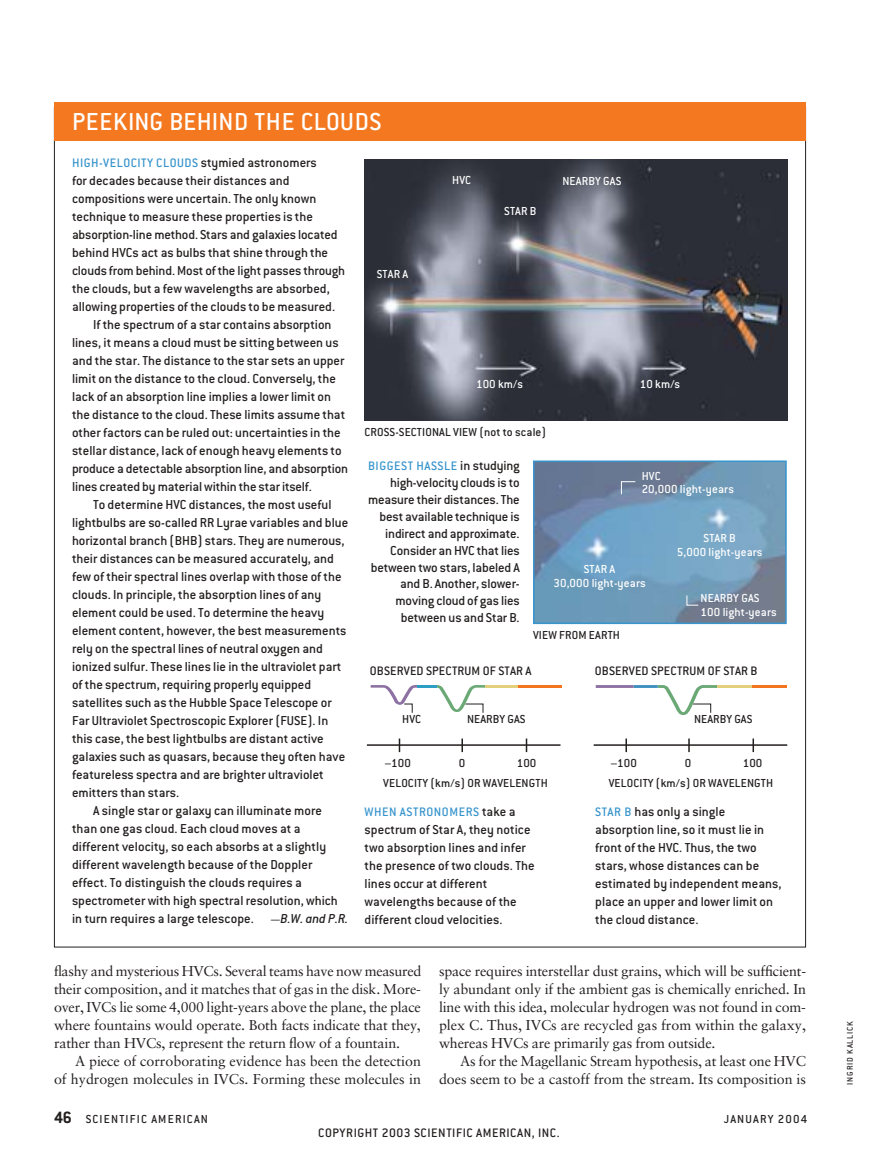
<style>
.page{position:relative;width:878px;height:1161px;background:#fff}
.page>*{position:absolute;margin:0;border:0;box-sizing:border-box;transform-origin:0 0}
.t1{font:500 27px "Conduit ITC";letter-spacing:.015em;color:#fff}
.t2{font:500 14.25px/18px "Conduit ITC";color:#231f1f}
.t3{font:14.25px/18px "Sabon";letter-spacing:-.005em;color:#231f1f;text-align:justify}
.t4{font:500 13.5px "Conduit ITC";letter-spacing:.04em;color:#3794cc}
.t5{font:500 13.5px "Conduit ITC";letter-spacing:.01em;color:#231f1f}
.t6{font:500 13.5px "Conduit ITC";letter-spacing:.04em;color:#231f1f}
.t7{font:500 12.75px "Conduit ITC";letter-spacing:.01em;color:#231f1f}
.t8{font:500 12.75px/13.5px "Conduit ITC";letter-spacing:.01em;color:#fff}
.t9{font:500 12.75px "Conduit ITC";letter-spacing:.09em;color:#231f1f}
.t10{font:500 9px "Conduit ITC";letter-spacing:.09em;color:#231f1f}
.s1{font-size:14.25px;color:#231f1f}
.s2{font-size:12px}
.s3{font-style:italic}
.s4{font-size:13.5px;color:#3794cc}
.s5{font-weight:700;font-size:18px}
</style>
<div class="page">
<img style="left:364px;top:159px;width:424px;height:262px">
<div style="left:54px;top:102px;width:752px;height:39px;background:#f4781f"></div>
<img style="left:536px;top:463px;width:247px;height:158px">
<div style="left:533px;top:460px;width:253px;height:164px;border:2px solid #3794cc"></div>
<hr style="left:367px;top:744px;width:193px;height:2px;background:#231f1f">
<svg style="left:461px;top:739px;width:2px;height:13px"></svg>
<svg style="left:525px;top:739px;width:2px;height:13px"></svg>
<hr style="left:593px;top:744px;width:194px;height:2px;background:#231f1f">
<svg style="left:625px;top:739px;width:2px;height:13px"></svg>
<svg style="left:688px;top:739px;width:1px;height:13px"></svg>
<svg style="left:752px;top:739px;width:2px;height:13px"></svg>
<svg style="left:620px;top:481px;width:79px;height:125px;background:#729fbf"></svg>
<svg style="left:411px;top:705px;width:73px;height:8px"></svg>
<img style="left:417px;top:685px;width:68px;height:27px">
<img style="left:370px;top:685px;width:47px;height:20px">
<img style="left:417px;top:685px;width:19px;height:3px">
<hr style="left:518px;top:685px;width:43px;height:3px;background:#f3751f">
<img style="left:658px;top:685px;width:59px;height:30px">
<img style="left:595px;top:685px;width:62px;height:3px">
<hr style="left:751px;top:685px;width:35px;height:3px;background:#f3751f">
<h1 class="t1" style="left:72px;top:106px;width:311px">PEEKING BEHIND THE CLOUDS</h1>
<p class="t4" style="left:72px;top:156px;width:246px">HIGH-VELOCITY CLOUDS <span class="s1">stymied astronomers</span></p>
<p class="t2" style="left:72px;top:172px;width:219px">for decades because their distances and</p>
<p class="t2" style="left:72px;top:190px;width:246px">compositions were uncertain. The only known</p>
<p class="t2" style="left:72px;top:208px;width:242px">technique to measure these properties is the</p>
<p class="t2" style="left:72px;top:226px;width:267px">absorption-linemethod. Stars and galaxies located</p>
<p class="t2" style="left:72px;top:244px;width:258px">behind HVCs act as bulbs that shine through the</p>
<p class="t2" style="left:72px;top:262px;width:275px">clouds frombehind.Most ofthe light passes through</p>
<p class="t2" style="left:72px;top:280px;width:259px">the clouds, but a few wavelengths are absorbed,</p>
<p class="t2" style="left:72px;top:298px;width:264px">allowing properties of the clouds to be measured.</p>
<p class="t2" style="left:93px;top:316px;width:240px">If the spectrum of a star contains absorption</p>
<p class="t2" style="left:72px;top:334px;width:268px">lines, it means a cloud must be sitting between us</p>
<p class="t2" style="left:72px;top:352px;width:274px">and the star. The distance to the star sets an upper</p>
<p class="t2" style="left:72px;top:370px;width:265px">limit on the distance to the cloud. Conversely, the</p>
<p class="t2" style="left:72px;top:388px;width:260px">lack of an absorption line implies a lower limit on</p>
<p class="t2" style="left:72px;top:406px;width:275px">the distance to the cloud. These limits assume that</p>
<p class="t2" style="left:72px;top:424px;width:270px">other factors can be ruled out: uncertainties in the</p>
<p class="t2" style="left:72px;top:442px;width:271px">stellar distance, lack of enough heavy elements to</p>
<p class="t2" style="left:72px;top:460px;width:278px">produce a detectable absorption line, and absorption</p>
<p class="t2" style="left:72px;top:478px;width:241px">lines created bymaterialwithin the staritself.</p>
<p class="t2" style="left:93px;top:496px;width:240px">To determine HVC distances, the most useful</p>
<p class="t2" style="left:72px;top:514px;width:278px">lightbulbs are so-called RR Lyrae variables and blue</p>
<p class="t2" style="left:72px;top:532px;width:274px">horizontal branch (BHB) stars. They are numerous,</p>
<p class="t2" style="left:72px;top:550px;width:263px">their distances can be measured accurately, and</p>
<p class="t2" style="left:72px;top:568px;width:271px">few of their spectral lines overlap with those of the</p>
<p class="t2" style="left:72px;top:586px;width:251px">clouds. In principle, the absorption lines of any</p>
<p class="t2" style="left:72px;top:604px;width:254px">element could be used. To determine the heavy</p>
<p class="t2" style="left:72px;top:622px;width:276px">element content, however, the best measurements</p>
<p class="t2" style="left:72px;top:640px;width:252px">rely on the spectral lines of neutral oxygen and</p>
<p class="t2" style="left:72px;top:658px;width:271px">ionized sulfur. These lines lie in the ultraviolet part</p>
<p class="t2" style="left:72px;top:676px;width:241px">of the spectrum, requiring properly equipped</p>
<p class="t2" style="left:72px;top:694px;width:261px">satellites such as the Hubble Space Telescope or</p>
<p class="t2" style="left:72px;top:712px;width:258px">Far Ultraviolet Spectroscopic Explorer (FUSE). In</p>
<p class="t2" style="left:72px;top:730px;width:253px">this case, the best lightbulbs are distant active</p>
<p class="t2" style="left:72px;top:748px;width:275px">galaxies such as quasars, because they often have</p>
<p class="t2" style="left:72px;top:766px;width:253px">featureless spectra and are brighter ultraviolet</p>
<p class="t2" style="left:72px;top:784px;width:109px">emitters than stars.</p>
<p class="t2" style="left:93px;top:802px;width:230px">A single star or galaxy can illuminate more</p>
<p class="t2" style="left:72px;top:820px;width:230px">than one gas cloud. Each cloud moves at a</p>
<p class="t2" style="left:72px;top:838px;width:256px">different velocity, so each absorbs at a slightly</p>
<p class="t2" style="left:72px;top:856px;width:242px">different wavelength because of the Doppler</p>
<p class="t2" style="left:72px;top:874px;width:231px">effect. To distinguish the clouds requires a</p>
<p class="t2" style="left:72px;top:892px;width:267px">spectrometer with high spectral resolution, which</p>
<p class="t2" style="left:72px;top:910px;width:278px">in turn requires a large telescope. <span class="s2">—</span><span class="s3">B.W. and P.R.</span></p>
<p class="t8" style="left:452px;top:173px;width:20px">HVC</p>
<p class="t8" style="left:562px;top:174px;width:60px">NEARBY GAS</p>
<p class="t8" style="left:504px;top:204px;width:34px">STAR B</p>
<p class="t8" style="left:377px;top:267px;width:33px">STAR A</p>
<p class="t8" style="left:476px;top:377px;width:48px">100 km/s</p>
<p class="t8" style="left:640px;top:377px;width:42px">10 km/s</p>
<p class="t7" style="left:364px;top:425px;width:183px">CROSS-SECTIONAL VIEW (not to scale)</p>
<p class="t4" style="left:368px;top:458px;width:153px">BIGGEST HASSLE <span class="s1">in studying</span></p>
<p class="t2" style="left:368px;top:474px;width:153px;line-height:17px;text-align:right">high-velocity clouds is to measure their distances. The best available technique is indirect and approximate.<br>Consider an HVC thatlies between two stars, labeled A and B. Another, slower&shy;moving cloud of gas lies between us and Star B.</p>
<p class="t8" style="left:641px;top:469px;width:94px">HVC<br>20,000 light-years</p>
<p class="t8" style="left:677px;top:531px;width:87px;text-align:center">STAR B<br>5,000 light-years</p>
<p class="t8" style="left:553px;top:562px;width:94px;text-align:center">STAR A<br>30,000 light-years</p>
<p class="t8" style="left:700px;top:591px;width:78px">NEARBY GAS<br>100 light-years</p>
<p class="t7" style="left:533px;top:628px;width:88px">VIEW FROM EARTH</p>
<p class="t5" style="left:595px;top:663px;width:164px">OBSERVED SPECTRUM OF STAR B</p>
<p class="t5" style="left:370px;top:663px;width:163px">OBSERVED SPECTRUM OF STAR A</p>
<p class="t7" style="left:402px;top:712px;width:20px">HVC</p>
<p class="t7" style="left:385px;top:756px;width:28px">–100</p>
<p class="t7" style="left:459px;top:756px;width:8px">0</p>
<p class="t7" style="left:517px;top:756px;width:21px">100</p>
<p class="t7" style="left:610px;top:756px;width:28px">–100</p>
<p class="t7" style="left:684px;top:756px;width:8px">0</p>
<p class="t7" style="left:742px;top:756px;width:21px">100</p>
<p class="t7" style="left:383px;top:776px;width:166px">VELOCITY (km/s) OR WAVELENGTH</p>
<p class="t7" style="left:608px;top:776px;width:166px">VELOCITY (km/s) OR WAVELENGTH</p>
<p class="t7" style="left:467px;top:712px;width:60px">NEARBY GAS</p>
<p class="t7" style="left:694px;top:712px;width:60px">NEARBY GAS</p>
<p class="t2" style="left:595px;top:803px;width:188px"><span class="s4">STAR B</span> has only a single absorption line, so it must lie in front of the HVC. Thus, the two stars, whose distances can be estimated by independent means, place an upper and lower limit on the cloud distance.</p>
<p class="t4" style="left:364px;top:804px;width:153px">WHEN ASTRONOMERS <span class="s1">take a</span></p>
<p class="t2" style="left:364px;top:821px;width:172px">spectrum of Star A, they notice two absorption lines and infer the presence of two clouds. The lines occur at different wavelengths because of the different cloud velocities.</p>
<p class="t3" style="left:54px;top:962px;width:369px">flashy and mysterious HVCs. Several teams have now measured their composition, and it matches that of gas in the disk. More&shy;over, IVCs lie some 4,000 light-years above the plane, the place where fountains would operate. Both facts indicate that they, rather than HVCs, represent the return flow of a fountain.</p>
<p class="t3" style="left:54px;top:1052px;width:368px;text-align:right">A piece of corroborating evidence has been the detection<br>of hydrogen molecules in IVCs. Forming these molecules in</p>
<p class="t3" style="left:439px;top:962px;width:368px">space requires interstellar dust grains, which will be sufficient&shy;ly abundant only if the ambient gas is chemically enriched. In line with this idea, molecular hydrogen was not found in com&shy;plex C. Thus, IVCs are recycled gas from within the galaxy, whereas HVCs are primarily gas from outside.</p>
<p class="t3" style="left:439px;top:1052px;width:368px;text-align:right">As for the Magellanic Stream hypothesis, at least one HVC does seem to be a castoff from the stream. Its composition is</p>
<p class="t9" style="left:54px;top:1112px;width:155px"><span class="s5">46</span> SCIENTIFIC AMERICAN</p>
<p class="t9" style="left:723px;top:1112px;width:85px">JANUARY 2004</p>
<p class="t6" style="left:318px;top:1125px;width:243px">COPYRIGHT 2003 SCIENTIFIC AMERICAN, INC.</p>
<p class="t10" style="left:845px;top:1084px;width:65px;rotate:-90deg">INGRID KALLICK</p>
</div>
